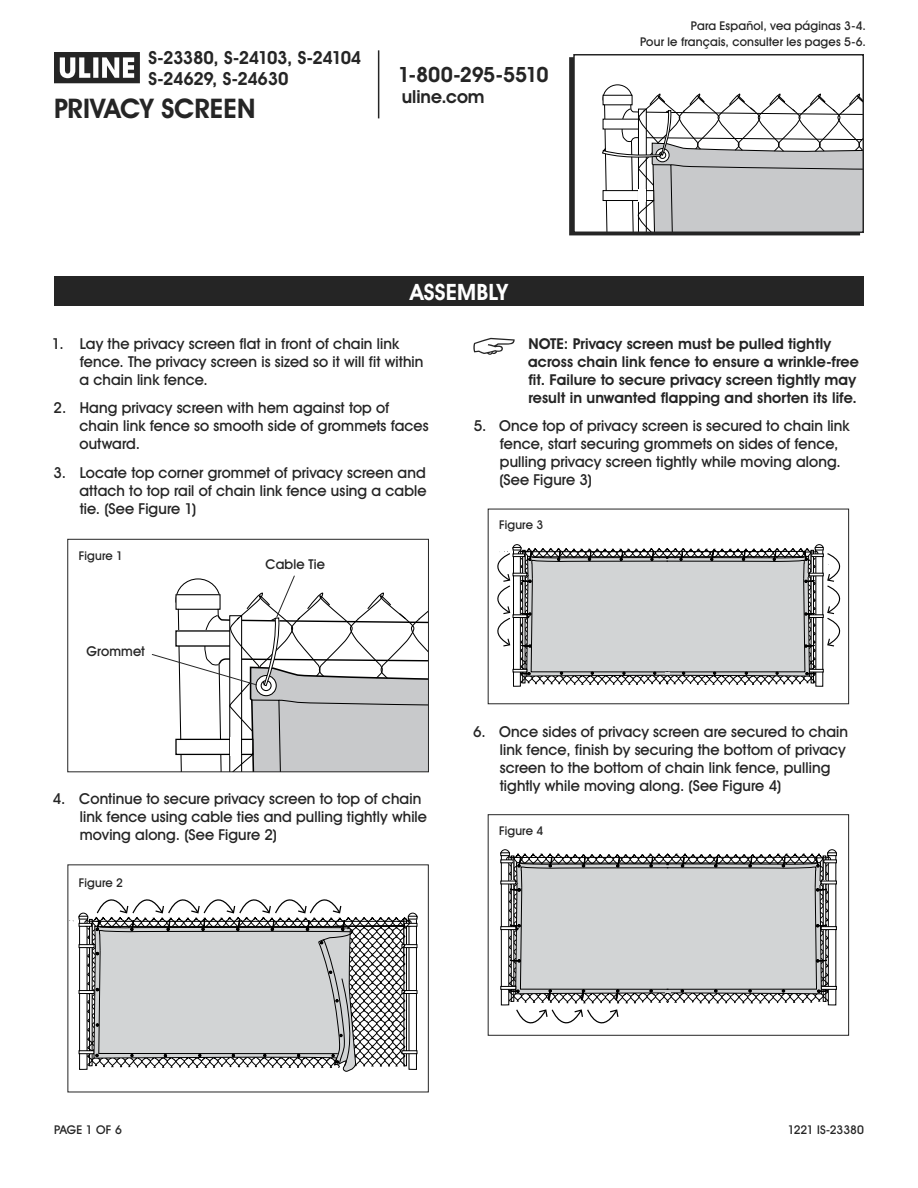
<style>
.page{position:relative;width:918px;height:1188px;background:#fff}
.page>*{position:absolute;margin:0;border:0;box-sizing:border-box;transform-origin:0 0}
.t1{font:700 27px "Uline Two Knine";color:#252525}
.t2{font:700 22.5px "Uline Two Knine";letter-spacing:.01em;color:#fff}
.t3{font:700 21px "Uline Two Knine";letter-spacing:-.02em;color:#252525}
.t4{font:700 18px/21px "Uline Two Knine";letter-spacing:-.02em;color:#252525}
.t5{font:700 18px "Uline Two Knine";color:#252525}
.t6{font:15px/18px "Uline Two Knine";letter-spacing:.005em;color:#252525}
.t7{font:700 15px/18px "Uline Two Knine";letter-spacing:.005em;color:#252525}
.t8{font:13.5px "Uline Two Knine";letter-spacing:.01em;color:#252525}
.t9{font:12px/16.8px "Uline Two Knine";letter-spacing:.015em;color:#252525;text-align:right}
.t10{font:12px "Uline Two Knine";letter-spacing:-.01em;color:#252525}
</style>
<div class="page">
<hr style="left:378px;top:50px;width:1px;height:68px;background:#252525">
<svg style="left:54px;top:52px;width:86px;height:31px"></svg>
<div style="left:54px;top:276px;width:810px;height:30px;background:#252525"></div>
<svg style="left:473px;top:338px;width:42px;height:17px"></svg>
<svg style="left:497px;top:544px;width:344px;height:143px"></svg>
<svg style="left:501px;top:850px;width:336px;height:174px"></svg>
<div style="left:488px;top:814px;width:361px;height:222px;border:1px solid #252525"></div>
<svg style="left:70px;top:899px;width:347px;height:173px"></svg>
<svg style="left:151px;top:575px;width:277px;height:197px"></svg>
<div style="left:569px;top:57px;width:291px;height:178px;border:2px solid #252525"></div>
<div style="left:574px;top:55px;width:289px;height:177px;background:#fff"></div>
<svg style="left:602px;top:84px;width:259px;height:146px"></svg>
<div style="left:573px;top:54px;width:291px;height:179px;border:2px solid #252525"></div>
<p class="t4" style="left:148px;top:47px;width:214px">S-23380, S-24103, S-24104<br>S-24629, S-24630</p>
<h1 class="t1" style="left:54px;top:92px;width:203px">PRIVACY SCREEN</h1>
<h3 class="t3" style="left:398px;top:62px;width:152px">1-800-295-5510</h3>
<p class="t5" style="left:402px;top:86px;width:84px">uline.com</p>
<p class="t9" style="left:640px;top:17px;width:227px">Para Español, vea páginas 3-4.<br>Pour le français, consulter les pages 5-6.</p>
<h2 class="t2" style="left:410px;top:278px;width:99px">ASSEMBLY</h2>
<p class="t6" style="left:79px;top:334px;width:346px;text-indent:-27px">1. Lay the privacy screen flat in front of chain link fence. The privacy screen is sized so it will fit within a chain link fence.</p>
<p class="t6" style="left:80px;top:399px;width:351px;text-indent:-26px">2. Hang privacy screen with hem against top of chain link fence so smooth side of grommets faces outward.</p>
<p class="t6" style="left:79px;top:464px;width:349px;text-align:justify;text-indent:-26px">3. Locate top corner grommet of privacy screen and attach to top rail of chain link fence using a cable tie. (See Figure 1)</p>
<p class="t7" style="left:528px;top:334px;width:332px">NOTE: Privacy screen must be pulled tightly across chain link fence to ensure a wrinkle-free fit. Failure to secure privacy screen tightly may result in unwanted flapping and shorten its life.</p>
<p class="t6" style="left:499px;top:417px;width:352px;text-indent:-26px">5. Once top of privacy screen is secured to chain link fence, start securing grommets on sides of fence, pulling privacy screen tightly while moving along. (See Figure 3)</p>
<p class="t9" style="left:79px;top:547px;width:46px">Figure 1</p>
<p class="t8" style="left:86px;top:643px;width:60px">Grommet</p>
<p class="t8" style="left:266px;top:556px;width:61px">Cable Tie</p>
<p class="t6" style="left:80px;top:790px;width:349px;text-indent:-27px">4. Continue to secure privacy screen to top of chain link fence using cable ties and pulling tightly while moving along. (See Figure 2)</p>
<p class="t9" style="left:79px;top:874px;width:46px">Figure 2</p>
<p class="t9" style="left:499px;top:516px;width:46px">Figure 3</p>
<p class="t6" style="left:500px;top:722px;width:350px;text-indent:-27px">6. Once sides of privacy screen are secured to chain link fence, finish by securing the bottom of privacy screen to the bottom of chain link fence, pulling tightly while moving along. (See Figure 4)</p>
<p class="t9" style="left:499px;top:822px;width:46px">Figure 4</p>
<p class="t9" style="left:54px;top:1121px;width:69px">PAGE 1 OF 6</p>
<p class="t10" style="left:788px;top:1122px;width:78px">1221 IS-23380</p>
</div>
